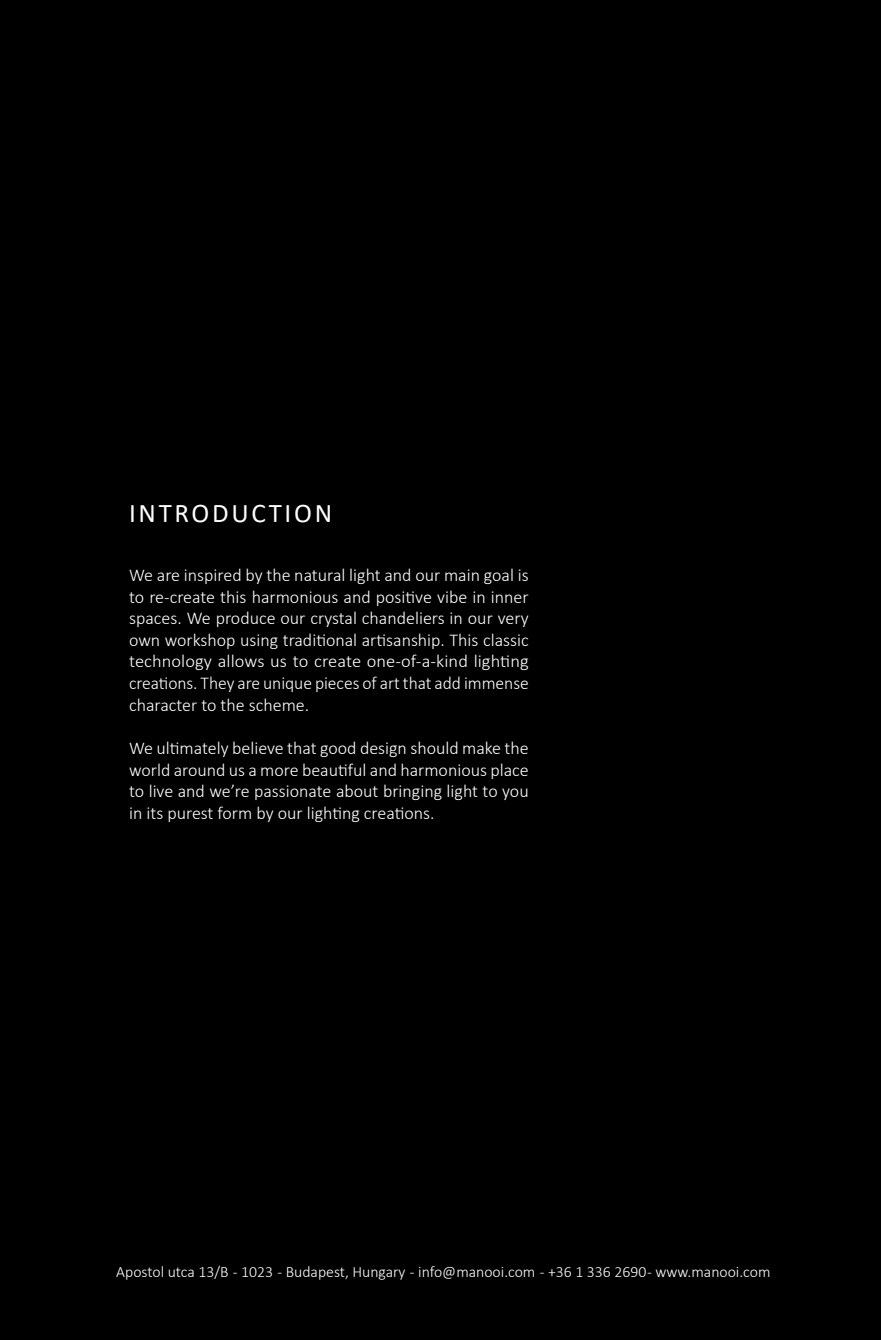
<style>
.page{position:relative;width:881px;height:1340px;background:#fff}
.page>*{position:absolute;margin:0;border:0;box-sizing:border-box;transform-origin:0 0}
.t1{font:27px "Calibri";letter-spacing:.1em;color:#fff}
.t2{font:300 18px/21.6px "Calibri";color:#fff;text-align:justify}
.t3{font:300 15.75px "Calibri";color:#fff}
</style>
<div class="page">
<hr style="left:0;top:0;width:1px;height:1340px;background:#000">
<div style="left:1px;top:0;width:880px;height:1340px;background:#000"></div>
<h1 class="t1" style="left:129px;top:504px;width:205px">INTRODUCTION</h1>
<p class="t2" style="left:129px;top:565px;width:401px">We are inspired by the natural light and our main goal is to re-create this harmonious and positive vibe in inner spaces. We produce our crystal chandeliers in our very own workshop using traditional artisanship. This classic technology allows us to create one-of-a-kind lighting creations. They are unique pieces of art that add immense character to the scheme.</p>
<p class="t2" style="left:129px;top:737px;width:401px">We ultimately believe that good design should make the world around us a more beautiful and harmonious place to live and we’re passionate about bringing light to you in its purest form by our lighting creations.</p>
<p class="t3" style="left:116px;top:1265px;width:656px">Apostol utca 13/B - 1023 - Budapest, Hungary - info@manooi.com - +36 1 336 2690 - www.manooi.com</p>
</div>
